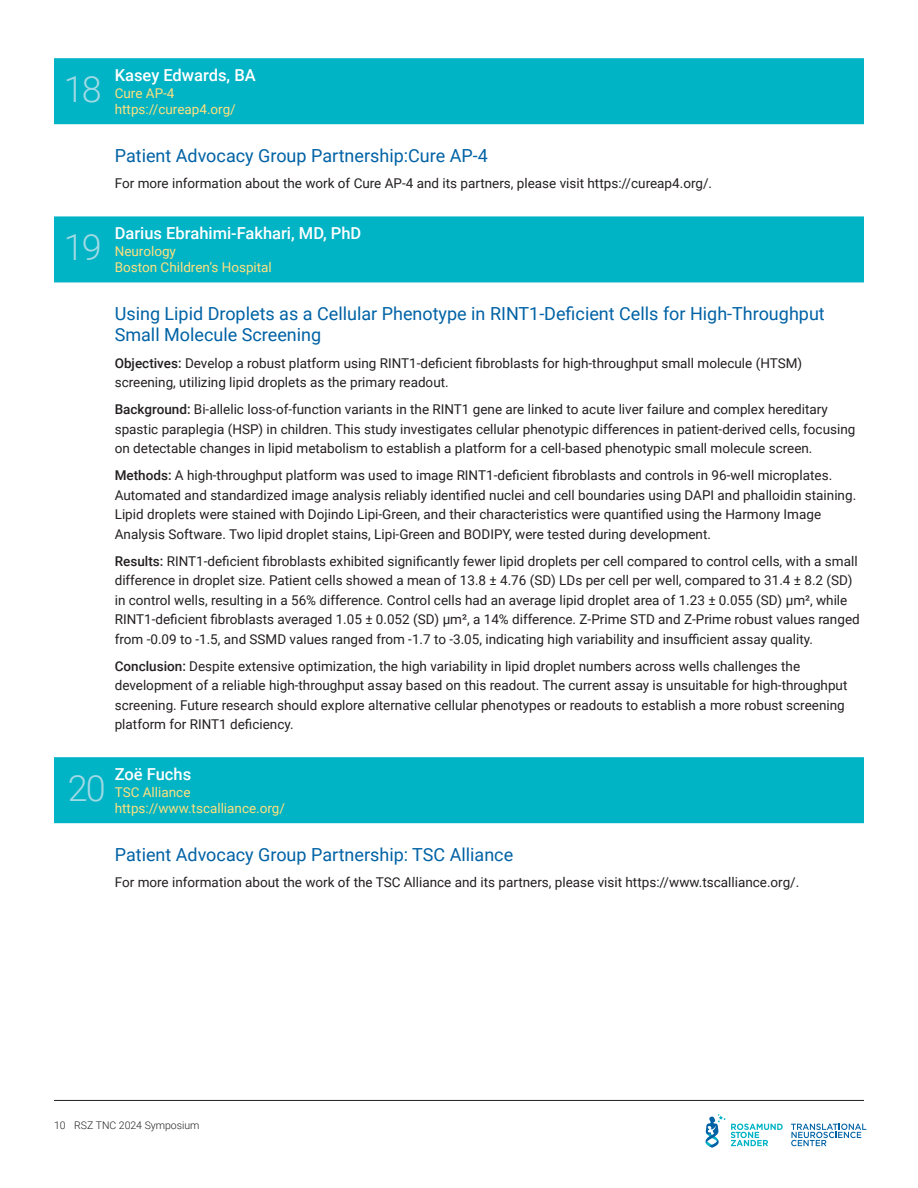
<style>
.page{position:relative;width:918px;height:1188px;background:#fff}
.page>*{position:absolute;margin:0;border:0;box-sizing:border-box;transform-origin:0 0}
.ALT_NAME{font:300 36px "Roboto";color:#a0dae4}
.ALT_Headline{font:18px/21px "Roboto";color:#0062a5}
.ALT_NAME-2{font:500 16.5px "Roboto";color:#fff}
.ALT_Body{font:13.5px/19.5px "Roboto";color:#231f20}
.ALT_Affiliation{font:13.5px "Roboto";color:#ffe07f}
.t1{font:300 10.5px "Roboto";color:#231f20}
.s1{font-weight:500}
</style>
<div class="page">
<svg style="left:791px;top:1124px;width:75px;height:22px"></svg>
<svg style="left:705px;top:1114px;width:78px;height:34px"></svg>
<hr style="left:54px;top:1100px;width:810px;height:1px;background:#231f20">
<div style="left:54px;top:58px;width:810px;height:66px;background:#00b3c5"></div>
<div style="left:54px;top:216px;width:810px;height:66px;background:#00b3c5"></div>
<div style="left:54px;top:757px;width:810px;height:66px;background:#00b3c5"></div>
<p class="ALT_NAME" style="left:64px;top:64px;width:40px">18</p>
<p class="ALT_NAME-2" style="left:115px;top:64px;width:143px">Kasey Edwards, BA</p>
<p class="ALT_Affiliation" style="left:115px;top:83px;width:61px">Cure AP-4</p>
<p class="ALT_Affiliation" style="left:115px;top:100px;width:123px">https://cureap4.org/</p>
<p class="ALT_Headline" style="left:115px;top:144px;width:375px">Patient Advocacy Group Partnership:Cure AP-4</p>
<p class="ALT_Body" style="left:115px;top:173px;width:599px">For more information about the work of Cure AP-4 and its partners, please visit https://cureap4.org/.</p>
<p class="ALT_NAME" style="left:64px;top:222px;width:40px">19</p>
<p class="ALT_NAME-2" style="left:115px;top:222px;width:248px">Darius Ebrahimi-Fakhari, MD, PhD</p>
<p class="ALT_Affiliation" style="left:115px;top:241px;width:63px">Neurology</p>
<p class="ALT_Affiliation" style="left:115px;top:258px;width:159px">Boston Children’s Hospital</p>
<p class="ALT_Headline" style="left:115px;top:303px;width:712px">Using Lipid Droplets as a Cellular Phenotype in RINT1-Deficient Cells for High-Throughput<br>Small Molecule Screening</p>
<p class="ALT_Body" style="left:115px;top:352px;width:689px"><span class="s1">Objectives:</span> Develop a robust platform using RINT1-deficient fibroblasts for high-throughput small molecule (HTSM) screening, utilizing lipid droplets as the primary readout.</p>
<p class="ALT_Body" style="left:115px;top:399px;width:742px"><span class="s1">Background:</span> Bi-allelic loss-of-function variants in the RINT1 gene are linked to acute liver failure and complex hereditary spastic paraplegia (HSP) in children. This study investigates cellular phenotypic differences in patient-derived cells, focusing on detectable changes in lipid metabolism to establish a platform for a cell-based phenotypic small molecule screen.</p>
<p class="ALT_Body" style="left:115px;top:465px;width:743px"><span class="s1">Methods:</span> A high-throughput platform was used to image RINT1-deficient fibroblasts and controls in 96-well microplates.<br>Automated and standardized image analysis reliably identified nuclei and cell boundaries using DAPI and phalloidin staining.<br>Lipid droplets were stained with Dojindo Lipi-Green, and their characteristics were quantified using the Harmony Image Analysis Software. Two lipid droplet stains, Lipi-Green and BODIPY, were tested during development.</p>
<p class="ALT_Body" style="left:115px;top:550px;width:747px"><span class="s1">Results:</span> RINT1-deficient fibroblasts exhibited significantly fewer lipid droplets per cell compared to control cells, with a small difference in droplet size. Patient cells showed a mean of 13.8 ± 4.76 (SD) LDs per cell per well, compared to 31.4 ± 8.2 (SD) in control wells, resulting in a 56% difference. Control cells had an average lipid droplet area of 1.23 ± 0.055 (SD) μm², while RINT1-deficient fibroblasts averaged 1.05 ± 0.052 (SD) μm², a 14% difference. Z-Prime STD and Z-Prime robust values ranged from -0.09 to -1.5, and SSMD values ranged from -1.7 to -3.05, indicating high variability and insufficient assay quality.</p>
<p class="ALT_Body" style="left:115px;top:655px;width:734px"><span class="s1">Conclusion:</span> Despite extensive optimization, the high variability in lipid droplet numbers across wells challenges the development of a reliable high-throughput assay based on this readout. The current assay is unsuitable for high-throughput screening. Future research should explore alternative cellular phenotypes or readouts to establish a more robust screening platform for RINT1 deficiency.</p>
<p class="ALT_NAME" style="left:68px;top:763px;width:40px">20</p>
<p class="ALT_NAME-2" style="left:115px;top:763px;width:78px">Zoë Fuchs</p>
<p class="ALT_Affiliation" style="left:115px;top:782px;width:77px">TSC Alliance</p>
<p class="ALT_Affiliation" style="left:115px;top:799px;width:172px">https://www.tscalliance.org/</p>
<p class="ALT_Headline" style="left:115px;top:843px;width:400px">Patient Advocacy Group Partnership: TSC Alliance</p>
<p class="ALT_Body" style="left:115px;top:872px;width:686px">For more information about the work of the TSC Alliance and its partners, please visit https://www.tscalliance.org/.</p>
<p class="t1" style="left:54px;top:1118px;width:147px">10 RSZ TNC 2024 Symposium</p>
</div>
